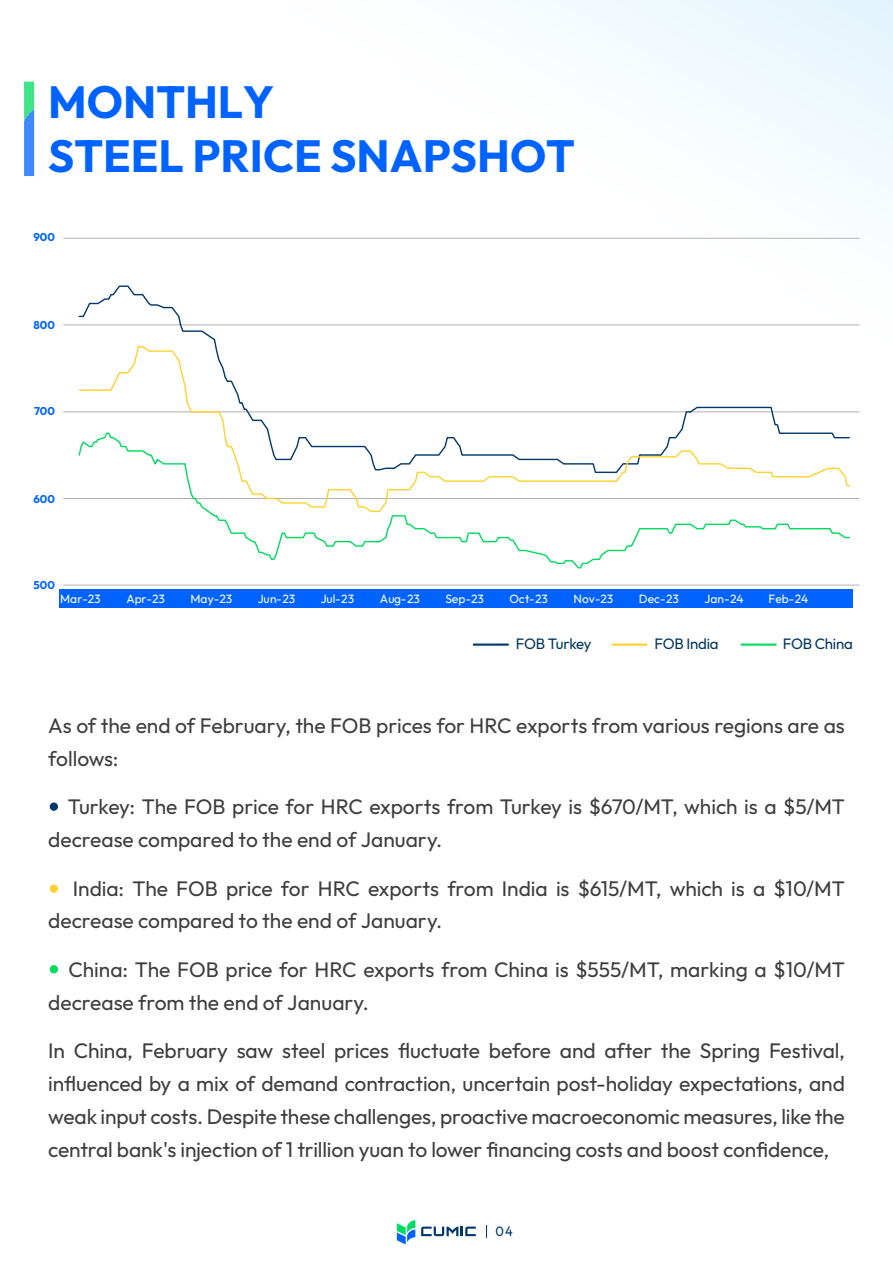
<style>
.page{position:relative;width:893px;height:1263px;background:#fff}
.page>*{position:absolute;margin:0;border:0;box-sizing:border-box;transform-origin:0 0}
.t1{font:700 45px/54px "Outfit";color:#0063ff}
.t2{font:21px/33px "Outfit";letter-spacing:-.005em;color:#3e3e3e}
.t3{font:15px "Outfit";letter-spacing:-.015em;color:#04385f}
.t4{font:13.65px "Outfit";color:#00376d;scale:.95 1}
.t5{font:12px "Outfit";letter-spacing:-.005em;color:#fff}
.t6{font:700 11.25px "Outfit";letter-spacing:-.005em;color:#0063ff}
</style>
<div class="page">
<svg style="left:397px;top:1220px;width:18px;height:24px"></svg>
<svg style="left:421px;top:1226px;width:55px;height:10px"></svg>
<svg style="left:486px;top:1225px;width:1px;height:13px"></svg>
<div style="left:50px;top:802px;width:8px;height:9px;background:#00376d;border-radius:50%"></div>
<div style="left:50px;top:884px;width:8px;height:9px;background:#ffd12f;border-radius:50%"></div>
<div style="left:50px;top:965px;width:8px;height:8px;background:#00db5f;border-radius:50%"></div>
<div style="left:0;top:0;width:893px;height:577px;background:linear-gradient(to right,#fff,#f6fbfe)"></div>
<hr style="left:474px;top:643px;width:34px;height:3px;background:#00376d">
<hr style="left:612px;top:643px;width:34px;height:3px;background:#ffd12f">
<hr style="left:742px;top:643px;width:34px;height:3px;background:#00db5f">
<div style="left:60px;top:590px;width:793px;height:18px;background:#0063ff"></div>
<hr style="left:63px;top:238px;width:796px;height:1px;background:#b1b1b1">
<hr style="left:63px;top:325px;width:796px;height:1px;background:#b1b1b1">
<hr style="left:63px;top:412px;width:796px;height:1px;background:#b1b1b1">
<hr style="left:63px;top:498px;width:796px;height:1px;background:#b1b1b1">
<hr style="left:63px;top:585px;width:796px;height:1px;background:#b1b1b1">
<svg style="left:78px;top:285px;width:773px;height:60px"></svg>
<svg style="left:78px;top:345px;width:773px;height:87px"></svg>
<svg style="left:78px;top:432px;width:740px;height:137px"></svg>
<img style="left:818px;top:395px;width:75px;height:195px">
<h1 class="t1" style="left:48px;top:77px;width:528px">MONTHLY<br>STEEL PRICE SNAPSHOT</h1>
<p class="t6" style="left:34px;top:230px;width:23px">900</p>
<p class="t6" style="left:34px;top:318px;width:23px">800</p>
<p class="t6" style="left:34px;top:403px;width:22px">700</p>
<p class="t6" style="left:34px;top:492px;width:23px">600</p>
<p class="t6" style="left:34px;top:577px;width:23px">500</p>
<p class="t5" style="left:60px;top:591px;width:42px">Mar-23</p>
<p class="t5" style="left:126px;top:591px;width:40px">Apr-23</p>
<p class="t5" style="left:191px;top:591px;width:43px">May-23</p>
<p class="t5" style="left:258px;top:591px;width:39px">Jun-23</p>
<p class="t5" style="left:321px;top:591px;width:35px">Jul-23</p>
<p class="t5" style="left:380px;top:591px;width:42px">Aug-23</p>
<p class="t5" style="left:445px;top:591px;width:40px">Sep-23</p>
<p class="t5" style="left:510px;top:591px;width:40px">Oct-23</p>
<p class="t5" style="left:574px;top:591px;width:41px">Nov-23</p>
<p class="t5" style="left:639px;top:591px;width:42px">Dec-23</p>
<p class="t5" style="left:705px;top:591px;width:41px">Jan-24</p>
<p class="t5" style="left:769px;top:591px;width:41px">Feb-24</p>
<p class="t3" style="left:516px;top:634px;width:77px">FOB Turkey</p>
<p class="t3" style="left:654px;top:634px;width:66px">FOB India</p>
<p class="t3" style="left:783px;top:634px;width:72px">FOB China</p>
<p class="t2" style="left:48px;top:710px;width:798px">As of the end of February, the FOB prices for HRC exports from various regions are as follows:</p>
<p class="t2" style="left:48px;top:791px;width:798px;text-indent:20px">Turkey: The FOB price for HRC exports from Turkey is $670/MT, which is a $5/MT decrease compared to the end of January.</p>
<p class="t2" style="left:48px;top:872px;width:798px;text-indent:25px">India: The FOB price for HRC exports from India is $615/MT, which is a $10/MT decrease compared to the end of January.</p>
<p class="t2" style="left:48px;top:953px;width:798px;text-indent:20px">China: The FOB price for HRC exports from China is $555/MT, marking a $10/MT decrease from the end of January.</p>
<p class="t2" style="left:48px;top:1034px;width:798px;text-align:justify">In China, February saw steel prices fluctuate before and after the Spring Festival, influenced by a mix of demand contraction, uncertain post-holiday expectations, and weak input costs. Despite these challenges, proactive macroeconomic measures, like the central bank's injection of 1 trillion yuan to lower financing costs and boost confidence,</p>
<p class="t4" style="left:495px;top:1222px;width:20px">04</p>
</div>
